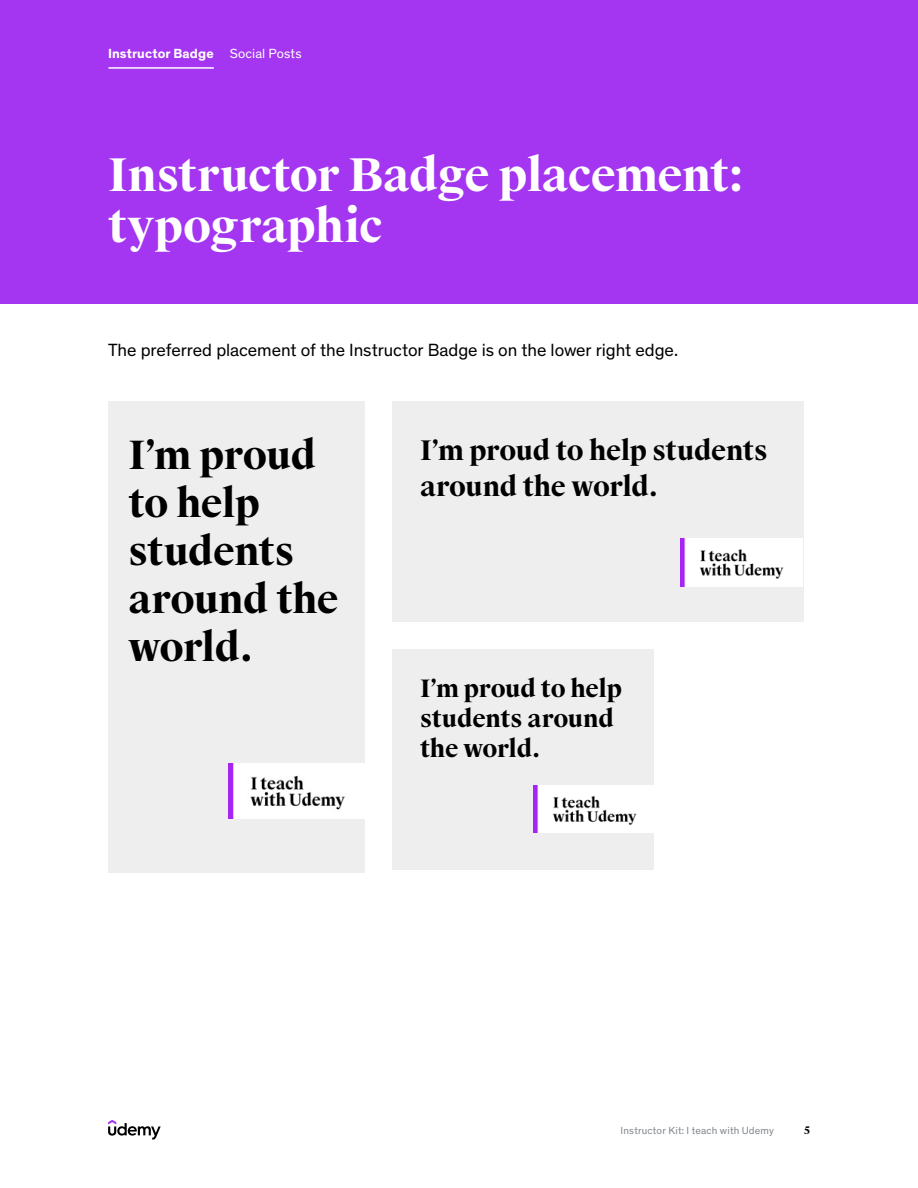
<style>
.page{position:relative;width:918px;height:1188px;background:#fff}
.page>*{position:absolute;margin:0;border:0;box-sizing:border-box;transform-origin:0 0}
.t1{font:700 45px/51px "Suisse Works";letter-spacing:-.015em;color:#fff}
.t2{font:700 39px/48px "Suisse Works";letter-spacing:-.02em;color:#000}
.t3{font:700 27px/36px "Suisse Works";letter-spacing:-.015em;color:#000}
.t4{font:700 24px/30px "Suisse Works";letter-spacing:-.015em;color:#000}
.t5{font:18px "Udemy Sans Pan";letter-spacing:-.005em;color:#000}
.t6{font:700 13.5px "Udemy Sans Pan";letter-spacing:.01em;color:#fff}
.t7{font:10.5px "Udemy Sans Pan";letter-spacing:.015em;color:#80878c}
.t8{font:700 10.5px "Suisse Works";color:#000}
.s1{font-weight:400}
</style>
<div class="page">
<svg style="left:108px;top:1120px;width:53px;height:20px"></svg>
<div style="left:0;top:0;width:918px;height:303px;background:#a435f0"></div>
<div style="left:392px;top:650px;width:262px;height:220px;background:#eee"></div>
<div style="left:392px;top:401px;width:412px;height:221px;background:#eee"></div>
<div style="left:109px;top:401px;width:256px;height:472px;background:#eee"></div>
<img style="left:229px;top:764px;width:136px;height:54px">
<img style="left:534px;top:785px;width:120px;height:48px">
<img style="left:681px;top:538px;width:121px;height:48px">
<hr style="left:108px;top:67px;width:106px;height:2px;background:#fff">
<p class="t6" style="left:108px;top:44px;width:195px">Instructor Badge <span class="s1">Social Posts</span></p>
<h1 class="t1" style="left:108px;top:150px;width:637px">Instructor Badge placement: typographic</h1>
<p class="t5" style="left:108px;top:337px;width:572px">The preferred placement of the Instructor Badge is on the lower right edge.</p>
<h2 class="t2" style="left:129px;top:432px;width:212px">I’m proud to help students around the world.</h2>
<h3 class="t3" style="left:420px;top:433px;width:349px">I’m proud to help students around the world.</h3>
<h3 class="t4" style="left:420px;top:674px;width:203px">I’m proud to help students around the world.</h3>
<p class="t7" style="left:621px;top:1123px;width:155px">Instructor Kit: I teach with Udemy</p>
<p class="t8" style="left:804px;top:1124px;width:7px">5</p>
</div>
